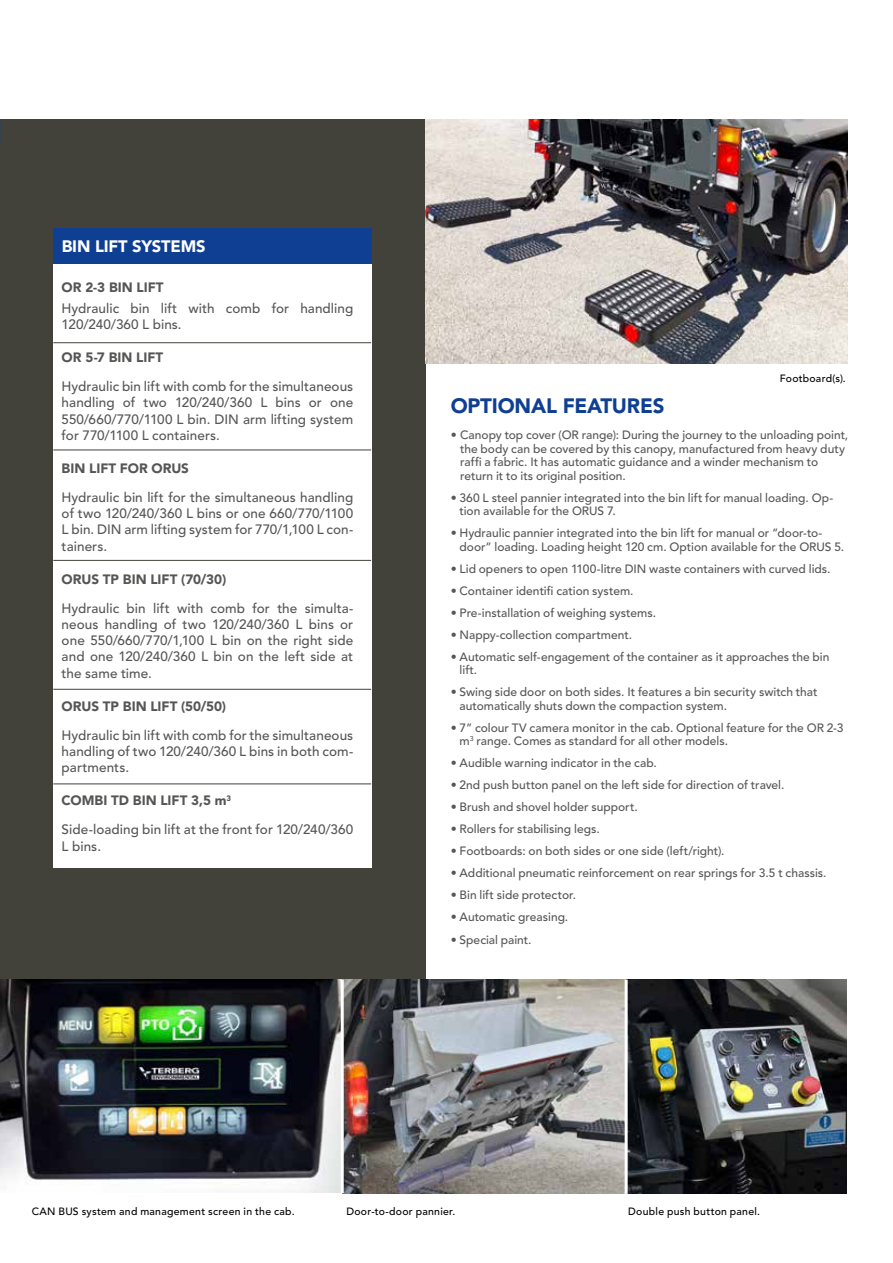
<style>
.page{position:relative;width:893px;height:1263px;background:#fff}
.page>*{position:absolute;margin:0;border:0;box-sizing:border-box;transform-origin:0 0}
.t1{font:900 20.7px "Avenir LT Pro";letter-spacing:-.01em;color:#0f3f93}
.t2{font:900 16.5px "Avenir LT Pro";letter-spacing:-.01em;color:#fff}
.t3{font:500 13.5px/16.2px "Avenir LT Pro";letter-spacing:.005em;color:#565655;text-align:justify}
.t4{font:900 13.5px "Avenir LT Pro";color:#565655}
.t5{font:500 12px/13.5px "Avenir LT Pro";color:#565655}
.t6{font:500 10.5px "Avenir LT Pro";letter-spacing:.025em;color:#000}
.s1{font-weight:900}
</style>
<div class="page">
<div style="left:0;top:119px;width:425px;height:860px;background:#43423a"></div>
<img style="left:1px;top:979px;width:846px;height:214px">
<img style="left:425px;top:119px;width:422px;height:244px">
<img style="left:0;top:955px;width:1px;height:259px">
<hr style="left:341px;top:979px;width:3px;height:214px;background:#fff">
<hr style="left:625px;top:979px;width:3px;height:215px;background:#fff">
<div style="left:53px;top:242px;width:319px;height:625px;background:#fff"></div>
<hr style="left:53px;top:342px;width:318px;height:1px;background:#43423a">
<hr style="left:53px;top:450px;width:318px;height:1px;background:#43423a">
<div style="left:53px;top:228px;width:319px;height:36px;background:#0f3f93"></div>
<hr style="left:53px;top:560px;width:318px;height:1px;background:#43423a">
<hr style="left:53px;top:689px;width:318px;height:1px;background:#43423a">
<hr style="left:53px;top:783px;width:318px;height:1px;background:#43423a">
<h2 class="t2" style="left:62px;top:236px;width:145px">BIN LIFT SYSTEMS</h2>
<p class="t4" style="left:62px;top:280px;width:103px">OR 2-3 BIN LIFT</p>
<p class="t3" style="left:62px;top:300px;width:293px">Hydraulic bin lift with comb for handling<br>120/240/360 L bins.</p>
<p class="t4" style="left:62px;top:349px;width:103px">OR 5-7 BIN LIFT</p>
<p class="t3" style="left:62px;top:379px;width:293px">Hydraulic bin lift with comb for the simultaneous handling of two 120/240/360 L bins or one 550/660/770/1100 L bin. DIN arm lifting system for 770/1100 L containers.</p>
<p class="t4" style="left:62px;top:460px;width:129px">BIN LIFT FOR ORUS</p>
<p class="t3" style="left:62px;top:489px;width:293px">Hydraulic bin lift for the simultaneous handling of two 120/240/360 L bins or one 660/770/1100<br>L bin. DIN arm lifting system for 770/1,100 L con&shy;tainers.</p>
<p class="t4" style="left:62px;top:571px;width:166px">ORUS TP BIN LIFT (70/30)</p>
<p class="t3" style="left:62px;top:600px;width:293px">Hydraulic bin lift with comb for the simulta&shy;neous handling of two 120/240/360 L bins or one 550/660/770/1,100 L bin on the right side and one 120/240/360 L bin on the left side at the same time.</p>
<p class="t4" style="left:62px;top:698px;width:166px">ORUS TP BIN LIFT (50/50)</p>
<p class="t3" style="left:62px;top:727px;width:293px">Hydraulic bin lift with comb for the simultaneous handling of two 120/240/360 L bins in both com&shy;partments.</p>
<p class="t3" style="left:62px;top:786px;width:293px;line-height:29px"><span class="s1">COMBI TD BIN LIFT 3,5 m</span><sup>3<br></sup>Side-loading bin lift at the front for 120/240/360</p>
<p class="t3" style="left:62px;top:838px;width:41px">L bins.</p>
<p class="t6" style="left:780px;top:372px;width:68px">Footboard(s).</p>
<h1 class="t1" style="left:451px;top:393px;width:215px">OPTIONAL FEATURES</h1>
<p class="t5" style="left:460px;top:429px;width:390px;text-indent:-9px">• Canopy top cover (OR range): During the journey to the unloading point, the body can be covered by this canopy, manufactured from heavy duty raffi a fabric. It has automatic guidance and a winder mechanism to return it to its original position.</p>
<p class="t5" style="left:460px;top:491px;width:375px;text-indent:-9px">• 360 L steel pannier integrated into the bin lift for manual loading. Op&shy;tion available for the ORUS 7.</p>
<p class="t5" style="left:460px;top:527px;width:386px;text-indent:-9px">• Hydraulic pannier integrated into the bin lift for manual or “door-to&shy;door” loading. Loading height 120 cm. Option available for the ORUS 5.</p>
<p class="t5" style="left:451px;top:562px;width:381px">• Lid openers to open 1100-litre DIN waste containers with curved lids.</p>
<p class="t5" style="left:451px;top:584px;width:184px">• Container identifi cation system.</p>
<p class="t5" style="left:451px;top:606px;width:207px">• Pre-installation of weighing systems.</p>
<p class="t5" style="left:451px;top:628px;width:183px">• Nappy-collection compartment.</p>
<p class="t5" style="left:460px;top:650px;width:371px;text-indent:-9px">• Automatic self-engagement of the container as it approaches the bin lift.</p>
<p class="t5" style="left:460px;top:686px;width:360px;text-indent:-9px">• Swing side door on both sides. It features a bin security switch that automatically shuts down the compaction system.</p>
<p class="t5" style="left:460px;top:721px;width:385px;text-indent:-9px">• 7” colour TV camera monitor in the cab. Optional feature for the OR 2-3 m<sup>3</sup> range. Comes as standard for all other models.</p>
<p class="t5" style="left:451px;top:757px;width:208px">• Audible warning indicator in the cab.</p>
<p class="t5" style="left:451px;top:779px;width:335px">• 2nd push button panel on the left side for direction of travel.</p>
<p class="t5" style="left:451px;top:801px;width:188px">• Brush and shovel holder support.</p>
<p class="t5" style="left:451px;top:823px;width:150px">• Rollers for stabilising legs.</p>
<p class="t5" style="left:451px;top:845px;width:275px">• Footboards: on both sides or one side (left/right).</p>
<p class="t5" style="left:451px;top:867px;width:377px">• Additional pneumatic reinforcement on rear springs for 3.5 t chassis.</p>
<p class="t5" style="left:451px;top:889px;width:127px">• Bin lift side protector.</p>
<p class="t5" style="left:451px;top:911px;width:119px">• Automatic greasing.</p>
<p class="t5" style="left:451px;top:933px;width:82px">• Special paint.</p>
<p class="t6" style="left:32px;top:1205px;width:264px">CAN BUS system and management screen in the cab.</p>
<p class="t6" style="left:346px;top:1205px;width:111px">Door-to-door pannier.</p>
<p class="t6" style="left:628px;top:1205px;width:133px">Double push button panel.</p>
</div>
